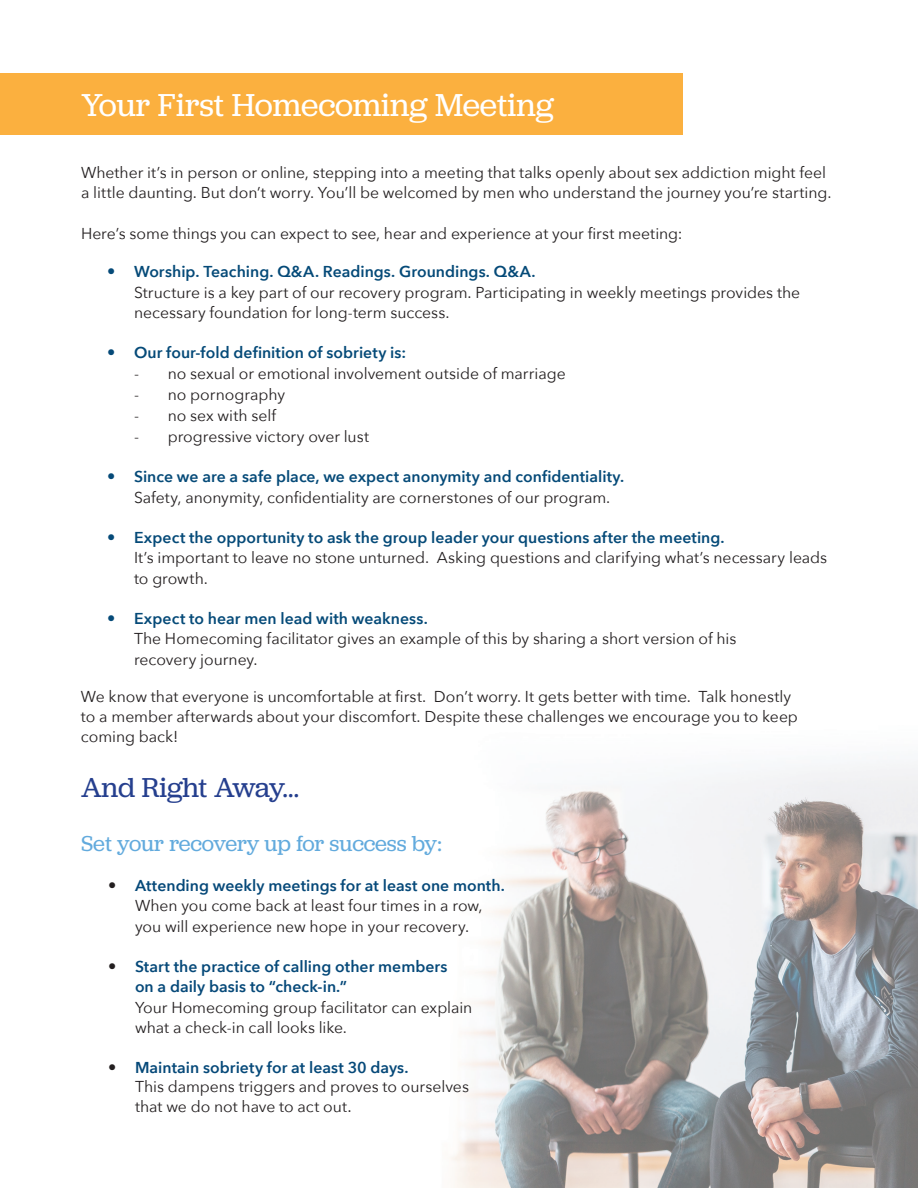
<style>
.page{position:relative;width:918px;height:1188px;background:#fff}
.page>*{position:absolute;margin:0;border:0;box-sizing:border-box;transform-origin:0 0}
.t1{font:33px "Jubilat";letter-spacing:-.005em;color:#fff}
.t2{font:28.5px "Jubilat";letter-spacing:-.01em;color:#253f8e}
.t3{font:22.5px "Jubilat";color:#62aadd}
.t4{font:15.75px/20.2px "Avenir Next";letter-spacing:-.005em;color:#231f20}
.t5{font:600 15.75px/20.2px "Avenir Next";letter-spacing:.005em;color:#064979}
.t6{font:600 15.75px "Avenir Next";letter-spacing:.005em;color:#054a78}
.s1{font-weight:600;font-size:16.5px;color:#054a78}
.s2{font-weight:600;color:#054a78}
.s3{font-size:16.5px}
.s4{font-weight:600;font-size:16.5px}
.s5{font-weight:600;color:#064979}
.s6{font-size:16.5px;color:#231f20}
</style>
<div class="page">
<img style="left:451px;top:764px;width:467px;height:424px">
<div style="left:0;top:73px;width:683px;height:62px;background:#fbb03f"></div>
<h1 class="t1" style="left:81px;top:85px;width:474px">Your First Homecoming Meeting</h1>
<p class="t4" style="left:81px;top:162px;width:752px">Whether it’s in person or online, stepping into a meeting that talks openly about sex addiction might feel a little daunting. But don’t worry. You’ll be welcomed by men who understand the journey you’re starting.</p>
<p class="t4" style="left:81px;top:222px;width:603px">Here’s some things you can expect to see, hear and experience at your first meeting:</p>
<p class="t4" style="left:134px;top:261px;width:668px;text-indent:-27px"><span class="s1">•</span> <span class="s2">Worship. Teaching. Q&amp;A. Readings. Groundings. Q&amp;A.<br></span>Structure is a key part of our recovery program. Participating in weekly meetings provides the necessary foundation for long-term success.</p>
<p class="t6" style="left:107px;top:339px;width:301px"><span class="s3">•</span> Our four-fold definition of sobriety is:</p>
<p class="t4" style="left:134px;top:363px;width:433px">- no sexual or emotional involvement outside of marriage</p>
<p class="t4" style="left:134px;top:384px;width:153px">- no pornography</p>
<p class="t4" style="left:134px;top:405px;width:144px">- no sex with self</p>
<p class="t4" style="left:134px;top:426px;width:237px">- progressive victory over lust</p>
<p class="t4" style="left:134px;top:466px;width:492px;text-indent:-27px"><span class="s1">•</span> <span class="s2">Since we are a safe place, we expect anonymity and confidentiality.<br></span>Safety, anonymity, confidentiality are cornerstones of our program.</p>
<p class="t4" style="left:134px;top:527px;width:695px;text-indent:-27px"><span class="s1">•</span> <span class="s2">Expect the opportunity to ask the group leader your questions after the meeting.<br></span>It’s important to leave no stone unturned. Asking questions and clarifying what’s necessary leads to growth.</p>
<p class="t4" style="left:134px;top:608px;width:604px;text-indent:-27px"><span class="s1">•</span> <span class="s2">Expect to hear men lead with weakness.<br></span>The Homecoming facilitator gives an example of this by sharing a short version of his recovery journey.</p>
<p class="t4" style="left:81px;top:685px;width:718px">We know that everyone is uncomfortable at first. Don’t worry. It gets better with time. Talk honestly to a member afterwards about your discomfort. Despite these challenges we encourage you to keep coming back!</p>
<h2 class="t2" style="left:81px;top:769px;width:220px">And Right Away…</h2>
<h3 class="t3" style="left:81px;top:829px;width:362px">Set your recovery up for success by:</h3>
<p class="t4" style="left:108px;top:875px;width:398px;text-align:center"><span class="s4">•</span> <span class="s5">Attending weekly meetings for at least one month.<br></span>When you come back at least four times in a row,<br>you will experience new hope in your recovery.</p>
<p class="t5" style="left:135px;top:956px;width:314px;text-indent:-27px"><span class="s6">•</span> Start the practice of calling other members on a daily basis to “check-in.”</p>
<p class="t4" style="left:135px;top:996px;width:339px">Your Homecoming group facilitator can explain what a check-in call looks like.</p>
<p class="t4" style="left:135px;top:1058px;width:336px;line-height:19.4px;text-indent:-27px"><span class="s4">•</span> <span class="s5">Maintain sobriety for at least 30 days.<br></span>This dampens triggers and proves to ourselves that we do not have to act out<span class="s3">.</span></p>
</div>
